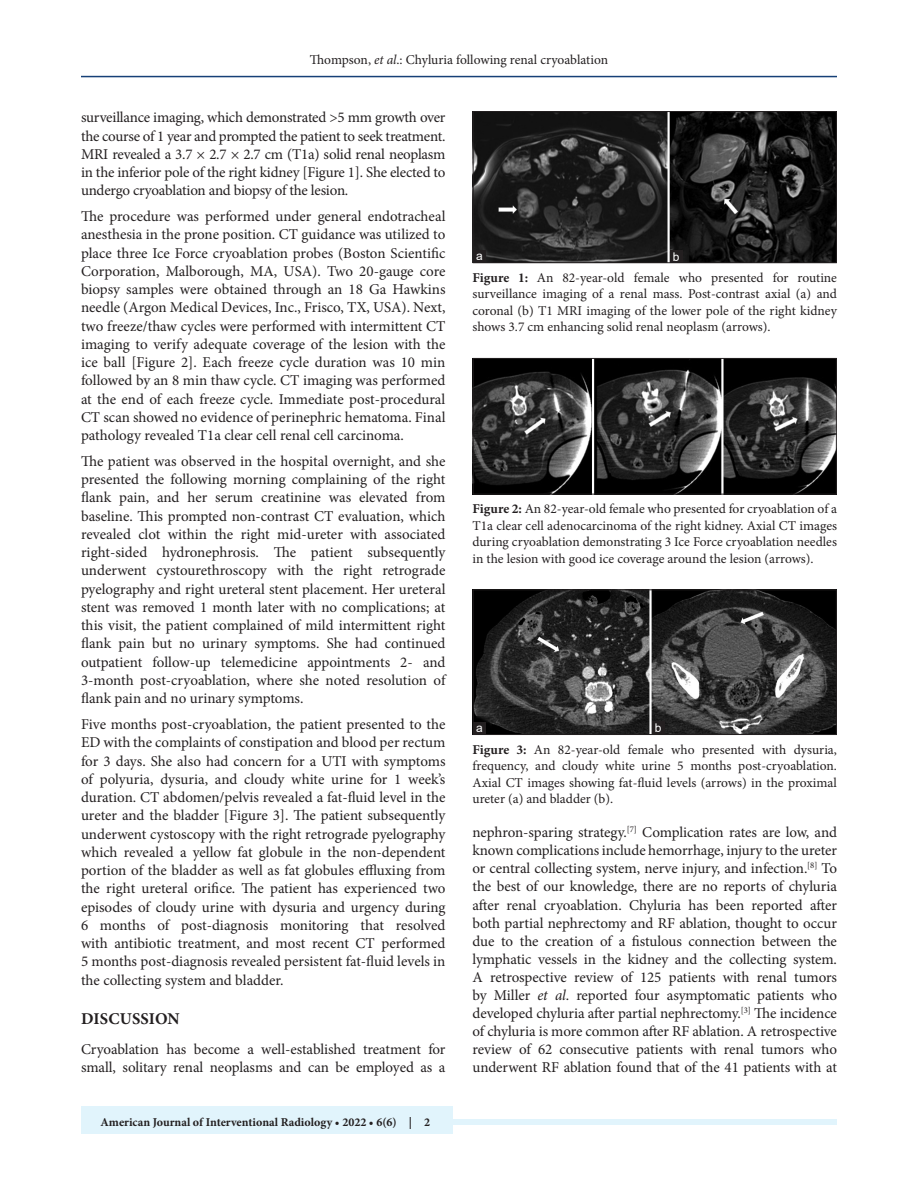
<style>
.page{position:relative;width:918px;height:1188px;background:#fff}
.page>*{position:absolute;margin:0;border:0;box-sizing:border-box;transform-origin:0 0}
.t1{font:700 16.5px "Minion Pro";letter-spacing:.01em;color:#231f20}
.TX{font:15px/18.3px "Minion Pro";letter-spacing:-.005em;color:#231f20;text-align:justify}
.FGC{font:13.5px/16.5px "Minion Pro";color:#231f20;text-align:justify}
.JF{font:700 12px "Minion Pro";color:#231f20}
.LABEL{font:12px "Arial";color:#fff}
.s1{font-style:italic}
.s2{font-weight:700}
</style>
<div class="page">
<hr style="left:81px;top:76px;width:756px;height:1px;background:#164077">
<div style="left:81px;top:1119px;width:756px;height:6px;background:#e1f4fc"></div>
<div style="left:81px;top:1106px;width:372px;height:28px;background:#e1f4fc"></div>
<img style="left:475px;top:113px;width:360px;height:148px">
<div style="left:473px;top:111px;width:364px;height:152px;border:1px solid #231f20"></div>
<div style="left:670px;top:250px;width:13px;height:13px;background:#231f20"></div>
<div style="left:473px;top:250px;width:13px;height:13px;background:#231f20"></div>
<img style="left:475px;top:360px;width:360px;height:132px">
<div style="left:473px;top:358px;width:364px;height:136px;border:1px solid #231f20"></div>
<img style="left:475px;top:592px;width:360px;height:141px">
<div style="left:473px;top:590px;width:364px;height:145px;border:1px solid #231f20"></div>
<div style="left:652px;top:722px;width:13px;height:12px;background:#231f20"></div>
<div style="left:473px;top:722px;width:13px;height:13px;background:#231f20"></div>
<p class="FGC" style="left:310px;top:51px;width:300px">Thompson, <span class="s1">et al</span>.: Chyluria following renal cryoablation</p>
<p class="TX" style="left:81px;top:108px;width:366px">surveillance imaging, which demonstrated &gt;5 mm growth over the course of 1 year and prompted the patient to seek treatment.<br>MRI revealed a 3.7 × 2.7 × 2.7 cm (T1a) solid renal neoplasm in the inferior pole of the right kidney [Figure 1]. She elected to undergo cryoablation and biopsy of the lesion.</p>
<p class="TX" style="left:81px;top:207px;width:366px">The procedure was performed under general endotracheal anesthesia in the prone position. CT guidance was utilized to place three Ice Force cryoablation probes (Boston Scientific Corporation, Malborough, MA, USA). Two 20-gauge core biopsy samples were obtained through an 18 Ga Hawkins needle (Argon Medical Devices, Inc., Frisco, TX, USA). Next, two freeze/thaw cycles were performed with intermittent CT imaging to verify adequate coverage of the lesion with the ice ball [Figure 2]. Each freeze cycle duration was 10 min followed by an 8 min thaw cycle. CT imaging was performed at the end of each freeze cycle. Immediate post-procedural CT scan showed no evidence of perinephric hematoma. Final pathology revealed T1a clear cell renal cell carcinoma.</p>
<p class="TX" style="left:81px;top:452px;width:366px">The patient was observed in the hospital overnight, and she presented the following morning complaining of the right flank pain, and her serum creatinine was elevated from baseline. This prompted non-contrast CT evaluation, which revealed clot within the right mid-ureter with associated right-sided hydronephrosis. The patient subsequently underwent cystourethroscopy with the right retrograde pyelography and right ureteral stent placement. Her ureteral stent was removed 1 month later with no complications; at this visit, the patient complained of mild intermittent right flank pain but no urinary symptoms. She had continued outpatient follow-up telemedicine appointments 2- and 3-month post-cryoablation, where she noted resolution of flank pain and no urinary symptoms.</p>
<p class="TX" style="left:81px;top:715px;width:366px">Five months post-cryoablation, the patient presented to the ED with the complaints of constipation and blood per rectum for 3 days. She also had concern for a UTI with symptoms of polyuria, dysuria, and cloudy white urine for 1 week’s duration. CT abdomen/pelvis revealed a fat-fluid level in the ureter and the bladder [Figure 3]. The patient subsequently underwent cystoscopy with the right retrograde pyelography which revealed a yellow fat globule in the non-dependent portion of the bladder as well as fat globules effluxing from the right ureteral orifice. The patient has experienced two episodes of cloudy urine with dysuria and urgency during 6 months of post-diagnosis monitoring that resolved with antibiotic treatment, and most recent CT performed 5 months post-diagnosis revealed persistent fat-fluid levels in the collecting system and bladder.</p>
<h1 class="t1" style="left:81px;top:1007px;width:100px">DISCUSSION</h1>
<p class="TX" style="left:81px;top:1040px;width:366px">Cryoablation has become a well-established treatment for small, solitary renal neoplasms and can be employed as a</p>
<p class="JF" style="left:100px;top:1113px;width:331px">American Journal of Interventional Radiology • 2022 • 6(6) | 2</p>
<p class="LABEL" style="left:476px;top:247px;width:8px">a</p>
<p class="LABEL" style="left:673px;top:248px;width:8px">b</p>
<p class="FGC" style="left:472px;top:269px;width:366px"><span class="s2">Figure 1:</span> An 82-year-old female who presented for routine surveillance imaging of a renal mass. Post-contrast axial (a) and coronal (b) T1 MRI imaging of the lower pole of the right kidney shows 3.7 cm enhancing solid renal neoplasm (arrows).</p>
<p class="FGC" style="left:472px;top:501px;width:366px"><span class="s2">Figure 2:</span> An 82-year-old female who presented for cryoablation of a T1a clear cell adenocarcinoma of the right kidney. Axial CT images during cryoablation demonstrating 3 Ice Force cryoablation needles in the lesion with good ice coverage around the lesion (arrows).</p>
<p class="LABEL" style="left:476px;top:719px;width:8px">a</p>
<p class="LABEL" style="left:655px;top:720px;width:8px">b</p>
<p class="FGC" style="left:472px;top:741px;width:366px"><span class="s2">Figure 3:</span> An 82-year-old female who presented with dysuria, frequency, and cloudy white urine 5 months post-cryoablation.<br>Axial CT images showing fat-fluid levels (arrows) in the proximal ureter (a) and bladder (b).</p>
<p class="TX" style="left:472px;top:823px;width:366px">nephron-sparing strategy.<sup>[7]</sup> Complication rates are low, and known complications include hemorrhage, injury to the ureter or central collecting system, nerve injury, and infection.<sup>[8]</sup> To the best of our knowledge, there are no reports of chyluria after renal cryoablation. Chyluria has been reported after both partial nephrectomy and RF ablation, thought to occur due to the creation of a fistulous connection between the lymphatic vessels in the kidney and the collecting system.<br>A retrospective review of 125 patients with renal tumors by Miller <span class="s1">et al</span>. reported four asymptomatic patients who developed chyluria after partial nephrectomy.<sup>[3]</sup> The incidence of chyluria is more common after RF ablation. A retrospective review of 62 consecutive patients with renal tumors who underwent RF ablation found that of the 41 patients with at</p>
</div>
